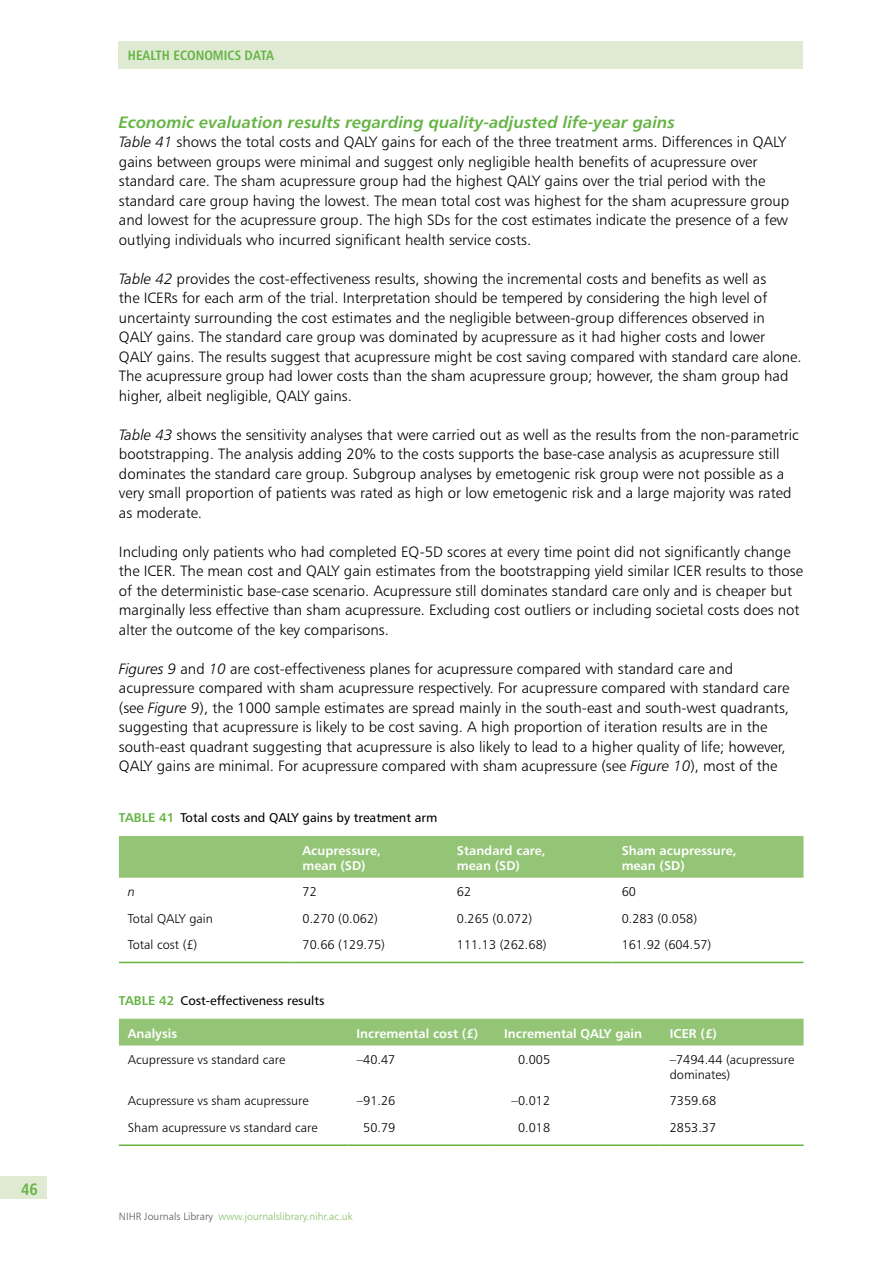
<style>
.page{position:relative;width:893px;height:1263px;background:#fff}
.page>*{position:absolute;margin:0;border:0;box-sizing:border-box;transform-origin:0 0}
._5_3_B_head__Heading{font:16.5px "Humanist 777 BT Bold Italic B";color:#66b445}
.t1{font:16.5px "Humanist 777 BT Bold Condensed B";color:#66b445}
._6_02_Text__fo___Tex{font:15px/19.5px "Humanist 777 BT Light B";color:#000}
.t2{font:13.5px "Humanist 777 BT Bold Condensed B";color:#66b445}
._7_2_Table_text__Tab{font:12.75px/15px "Humanist 777 BT Light B";color:#000}
._7_10_Table_head__Ta{font:12.75px/15px "Humanist 777 BT Bold B";color:#fff}
._7_0_Table_legend__T{font:12.75px "Humanist 777 BT Roman B";color:#000}
._7_2_Table_text__Tab-2{font:12.75px "Humanist 777 BT Light Italic B";color:#000}
.t3{font:10.5px "Humanist 777 BT Light B";color:#86be64}
.s1{font-family:"Humanist 777 BT Light Italic B"}
.s2{font-family:"Humanist 777 BT Bold B";color:#66b445}
.s3{color:#58595b}
</style>
<div class="page">
<div style="left:119px;top:41px;width:684px;height:27px;background:#deebd2"></div>
<div style="left:0;top:1177px;width:47px;height:22px;background:#deebd2"></div>
<div style="left:119px;top:836px;width:684px;height:42px;background:#94c577"></div>
<hr style="left:119px;top:962px;width:175px;height:1px;background:#66b445">
<hr style="left:294px;top:962px;width:154px;height:1px;background:#66b445">
<hr style="left:448px;top:962px;width:165px;height:1px;background:#66b445">
<hr style="left:613px;top:962px;width:190px;height:1px;background:#66b445">
<div style="left:119px;top:1019px;width:685px;height:26px;background:#94c577"></div>
<hr style="left:119px;top:1144px;width:229px;height:2px;background:#66b445">
<hr style="left:348px;top:1144px;width:147px;height:2px;background:#66b445">
<hr style="left:495px;top:1144px;width:166px;height:2px;background:#66b445">
<hr style="left:661px;top:1144px;width:143px;height:2px;background:#66b445">
<p class="t1" style="left:21px;top:1178px;width:18px">46</p>
<p class="t2" style="left:128px;top:47px;width:16px">HEALTH</p>
<p class="t2" style="left:173px;top:47px;width:9px">ECONOMICS</p>
<p class="t2" style="left:245px;top:47px;width:9px">DATA</p>
<p class="_5_3_B_head__Heading" style="left:119px;top:111px;width:558px">Economic evaluation results regarding quality-adjusted life-year gains</p>
<p class="_6_02_Text__fo___Tex" style="left:119px;top:132px;width:672px"><span class="s1">Table 41</span> shows the total costs and QALY gains for each of the three treatment arms. Differences in QALY gains between groups were minimal and suggest only negligible health benefits of acupressure over standard care. The sham acupressure group had the highest QALY gains over the trial period with the standard care group having the lowest. The mean total cost was highest for the sham acupressure group and lowest for the acupressure group. The high SDs for the cost estimates indicate the presence of a few outlying individuals who incurred significant health service costs.</p>
<p class="_6_02_Text__fo___Tex" style="left:119px;top:268px;width:684px"><span class="s1">Table 42</span> provides the cost-effectiveness results, showing the incremental costs and benefits as well as<br>the ICERs for each arm of the trial. Interpretation should be tempered by considering the high level of uncertainty surrounding the cost estimates and the negligible between-group differences observed in QALY gains. The standard care group was dominated by acupressure as it had higher costs and lower QALY gains. The results suggest that acupressure might be cost saving compared with standard care alone.<br>The acupressure group had lower costs than the sham acupressure group; however, the sham group had higher, albeit negligible, QALY gains.</p>
<p class="_6_02_Text__fo___Tex" style="left:119px;top:424px;width:681px"><span class="s1">Table 43</span> shows the sensitivity analyses that were carried out as well as the results from the non-parametric bootstrapping. The analysis adding 20% to the costs supports the base-case analysis as acupressure still dominates the standard care group. Subgroup analyses by emetogenic risk group were not possible as a very small proportion of patients was rated as high or low emetogenic risk and a large majority was rated as moderate.</p>
<p class="_6_02_Text__fo___Tex" style="left:119px;top:541px;width:686px">Including only patients who had completed EQ-5D scores at every time point did not significantly change the ICER. The mean cost and QALY gain estimates from the bootstrapping yield similar ICER results to those of the deterministic base-case scenario. Acupressure still dominates standard care only and is cheaper but marginally less effective than sham acupressure. Excluding cost outliers or including societal costs does not alter the outcome of the key comparisons.</p>
<p class="_6_02_Text__fo___Tex" style="left:119px;top:658px;width:672px"><span class="s1">Figures 9</span> and <span class="s1">10</span> are cost-effectiveness planes for acupressure compared with standard care and acupressure compared with sham acupressure respectively. For acupressure compared with standard care (see <span class="s1">Figure 9</span>), the 1000 sample estimates are spread mainly in the south-east and south-west quadrants, suggesting that acupressure is likely to be cost saving. A high proportion of iteration results are in the south-east quadrant suggesting that acupressure is also likely to lead to a higher quality of life; however, QALY gains are minimal. For acupressure compared with sham acupressure (see <span class="s1">Figure 10</span>), most of the</p>
<p class="_7_0_Table_legend__T" style="left:119px;top:810px;width:320px"><span class="s2">TABLE 41</span> Total costs and QALY gains by treatment arm</p>
<p class="_7_10_Table_head__Ta" style="left:303px;top:843px;width:80px">Acupressure, mean (SD)</p>
<p class="_7_10_Table_head__Ta" style="left:457px;top:843px;width:90px">Standard care, mean (SD)</p>
<p class="_7_10_Table_head__Ta" style="left:622px;top:843px;width:116px">Sham acupressure, mean (SD)</p>
<p class="_7_2_Table_text__Tab-2" style="left:128px;top:884px;width:9px">n</p>
<p class="_7_2_Table_text__Tab" style="left:303px;top:884px;width:16px">72</p>
<p class="_7_2_Table_text__Tab" style="left:457px;top:884px;width:16px">62</p>
<p class="_7_2_Table_text__Tab" style="left:622px;top:884px;width:16px">60</p>
<p class="_7_2_Table_text__Tab" style="left:128px;top:910px;width:86px">Total QALY gain</p>
<p class="_7_2_Table_text__Tab" style="left:303px;top:910px;width:77px">0.270 (0.062)</p>
<p class="_7_2_Table_text__Tab" style="left:457px;top:910px;width:77px">0.265 (0.072)</p>
<p class="_7_2_Table_text__Tab" style="left:622px;top:910px;width:77px">0.283 (0.058)</p>
<p class="_7_2_Table_text__Tab" style="left:128px;top:937px;width:71px">Total cost (£)</p>
<p class="_7_2_Table_text__Tab" style="left:303px;top:937px;width:84px">70.66 (129.75)</p>
<p class="_7_2_Table_text__Tab" style="left:457px;top:937px;width:91px">111.13 (262.68)</p>
<p class="_7_2_Table_text__Tab" style="left:622px;top:937px;width:91px">161.92 (604.57)</p>
<p class="_7_0_Table_legend__T" style="left:119px;top:993px;width:207px"><span class="s2">TABLE 42</span> Cost-effectiveness results</p>
<p class="_7_10_Table_head__Ta" style="left:128px;top:1026px;width:51px">Analysis</p>
<p class="_7_10_Table_head__Ta" style="left:357px;top:1026px;width:123px">Incremental cost (£)</p>
<p class="_7_10_Table_head__Ta" style="left:504px;top:1026px;width:139px">Incremental QALY gain</p>
<p class="_7_10_Table_head__Ta" style="left:670px;top:1026px;width:49px">ICER (£)</p>
<p class="_7_2_Table_text__Tab" style="left:128px;top:1052px;width:159px">Acupressure vs standard care</p>
<p class="_7_2_Table_text__Tab" style="left:357px;top:1052px;width:40px">–40.47</p>
<p class="_7_2_Table_text__Tab" style="left:518px;top:1052px;width:34px">0.005</p>
<p class="_7_2_Table_text__Tab" style="left:670px;top:1052px;width:126px">–7494.44 (acupressure dominates)</p>
<p class="_7_2_Table_text__Tab" style="left:128px;top:1093px;width:182px">Acupressure vs sham acupressure</p>
<p class="_7_2_Table_text__Tab" style="left:357px;top:1093px;width:40px">–91.26</p>
<p class="_7_2_Table_text__Tab" style="left:512px;top:1093px;width:40px">–0.012</p>
<p class="_7_2_Table_text__Tab" style="left:670px;top:1093px;width:48px">7359.68</p>
<p class="_7_2_Table_text__Tab" style="left:128px;top:1119px;width:191px">Sham acupressure vs standard care</p>
<p class="_7_2_Table_text__Tab" style="left:363px;top:1119px;width:34px">50.79</p>
<p class="_7_2_Table_text__Tab" style="left:518px;top:1119px;width:34px">0.018</p>
<p class="_7_2_Table_text__Tab" style="left:670px;top:1119px;width:48px">2853.37</p>
<p class="t3" style="left:119px;top:1210px;width:235px"><span class="s3">NIHR Journals Library</span> www.journalslibrary.nihr.ac.uk</p>
</div>
